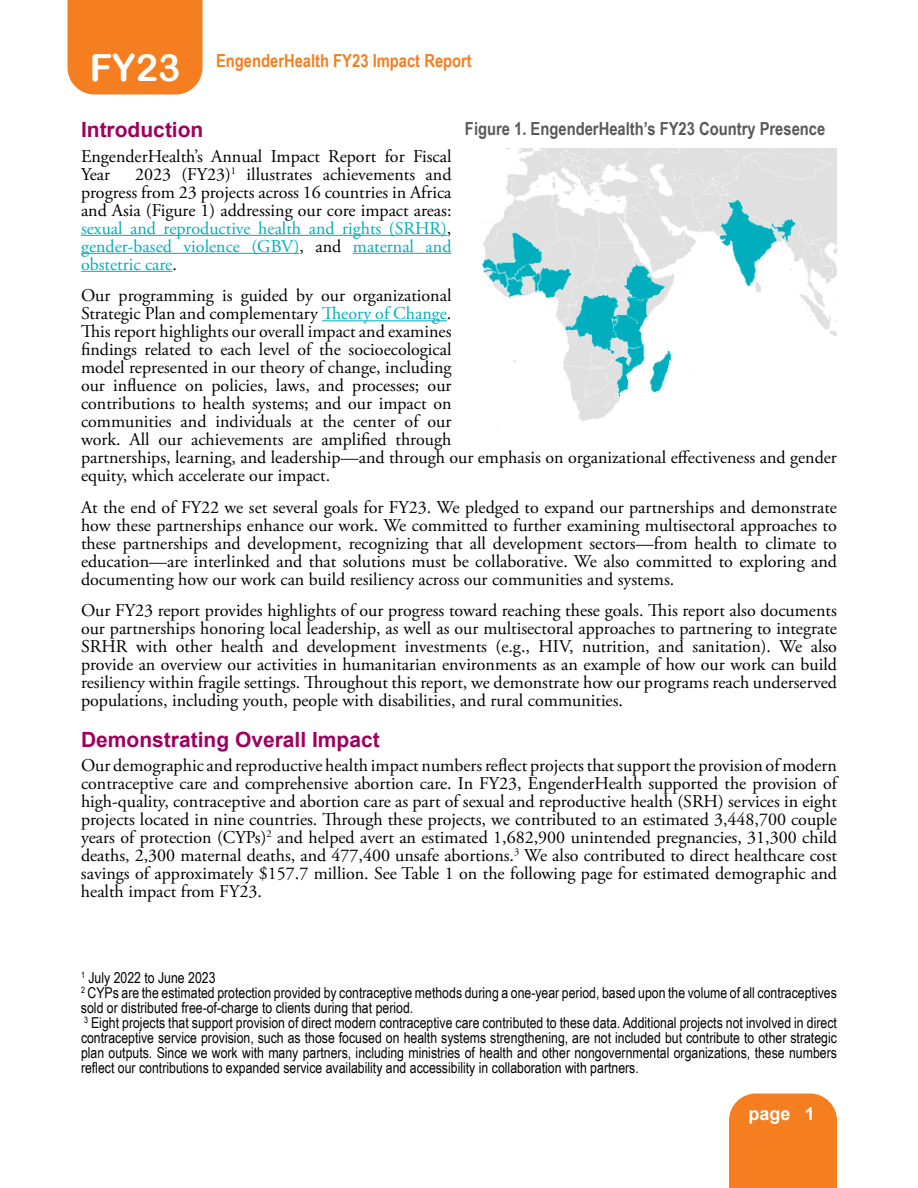
<style>
.page{position:relative;width:918px;height:1188px;background:#fff}
.page>*{position:absolute;margin:0;border:0;box-sizing:border-box;transform-origin:0 0}
.t1{font:37.5px "Arial Rounded MT Bold";color:#fff}
.t2{font:700 21px "Arial";color:#a0005d}
.t3{font:18px/18px "Adobe Garamond Pro";color:#000;text-align:justify}
.t4{font:700 18px "Arial Narrow";color:#595959}
.t5{font:700 18px "Arial Narrow";color:#f57e20}
.t6{font:700 18px "Arial";color:#fff}
.t7{font:15px/15px "Arial Narrow";color:#000}
.s1{color:#00aebd}
</style>
<div class="page">
<div style="left:729px;top:1094px;width:108px;height:94px;background:#f57e20"></div>
<div style="left:68px;top:0;width:134px;height:94px;background:#f57e20"></div>
<hr style="left:81px;top:235px;width:366px;height:1px;background:#00aebd">
<hr style="left:81px;top:253px;width:218px;height:1px;background:#00aebd">
<hr style="left:353px;top:253px;width:98px;height:1px;background:#00aebd">
<hr style="left:81px;top:271px;width:91px;height:1px;background:#00aebd">
<hr style="left:322px;top:320px;width:125px;height:1px;background:#00aebd">
<img style="left:482px;top:148px;width:355px;height:282px">
<h1 class="t1" style="left:90px;top:46px;width:92px">FY23</h1>
<p class="t5" style="left:216px;top:47px;width:257px">EngenderHealth FY23 Impact Report</p>
<p class="t4" style="left:465px;top:115px;width:362px">Figure 1. EngenderHealth’s FY23 Country Presence</p>
<p class="t2" style="left:81px;top:116px;width:124px">Introduction</p>
<p class="t3" style="left:81px;top:147px;width:372px">EngenderHealth’s Annual Impact Report for Fiscal<br>Year</p>
<p class="t3" style="left:81px;top:165px;width:372px;text-indent:54px">2023 (FY23)<sup>1</sup> illustrates achievements and progress from 23 projects across 16 countries in Africa and Asia (Figure 1) addressing our core impact areas: <span class="s1">sexual and reproductive health and rights (SRHR)</span>, <span class="s1">gender-based violence (GBV)</span>, and <span class="s1">maternal and obstetric care</span>.</p>
<p class="t3" style="left:81px;top:287px;width:757px;text-align:left">Our programming is guided by our organizational<br>Strategic Plan and complementary <span class="s1">Theory of Change</span>.<br>This report highlights our overall impact and examines<br>findings related to each level of the socioecological<br>model represented in our theory of change, including<br>our influence on policies, laws, and processes; our<br>contributions to health systems; and our impact on<br>communities and individuals at the center of our<br>work. All our achievements are amplified through<br>partnerships, learning, and leadership—and through our emphasis on organizational effectiveness and gender equity, which accelerate our impact.</p>
<p class="t3" style="left:81px;top:498px;width:758px">At the end of FY22 we set several goals for FY23. We pledged to expand our partnerships and demonstrate how these partnerships enhance our work. We committed to further examining multisectoral approaches to these partnerships and development, recognizing that all development sectors—from health to climate to education—are interlinked and that solutions must be collaborative. We also committed to exploring and documenting how our work can build resiliency across our communities and systems.</p>
<p class="t3" style="left:81px;top:602px;width:758px">Our FY23 report provides highlights of our progress toward reaching these goals. This report also documents our partnerships honoring local leadership, as well as our multisectoral approaches to partnering to integrate SRHR with other health and development investments (e.g., HIV, nutrition, and sanitation). We also provide an overview our activities in humanitarian environments as an example of how our work can build resiliency within fragile settings. Throughout this report, we demonstrate how our programs reach underserved populations, including youth, people with disabilities, and rural communities.</p>
<p class="t2" style="left:81px;top:725px;width:300px">Demonstrating Overall Impact</p>
<p class="t3" style="left:81px;top:757px;width:758px">Our demographic and reproductive health impact numbers reflect projects that support the provision of modern contraceptive care and comprehensive abortion care. In FY23, EngenderHealth supported the provision of high-quality, contraceptive and abortion care as part of sexual and reproductive health (SRH) services in eight projects located in nine countries. Through these projects, we contributed to an estimated 3,448,700 couple years of protection (CYPs)<sup>2</sup> and helped avert an estimated 1,682,900 unintended pregnancies, 31,300 child deaths, 2,300 maternal deaths, and 477,400 unsafe abortions.<sup>3</sup> We also contributed to direct healthcare cost savings of approximately $157.7 million. See Table 1 on the following page for estimated demographic and health impact from FY23.</p>
<p class="t7" style="left:81px;top:970px;width:757px"><sup>1</sup> July 2022 to June 2023<br><sup>2</sup> CYPs are the estimated protection provided by contraceptive methods during a one-year period, based upon the volume of all contraceptives sold or distributed free-of-charge to clients during that period.<br><sup>3</sup> Eight projects that support provision of direct modern contraceptive care contributed to these data. Additional projects not involved in direct contraceptive service provision, such as those focused on health systems strengthening, are not included but contribute to other strategic plan outputs. Since we work with many partners, including ministries of health and other nongovernmental organizations, these numbers reflect our contributions to expanded service availability and accessibility in collaboration with partners.</p>
<p class="t6" style="left:748px;top:1102px;width:68px">page 1</p>
</div>
